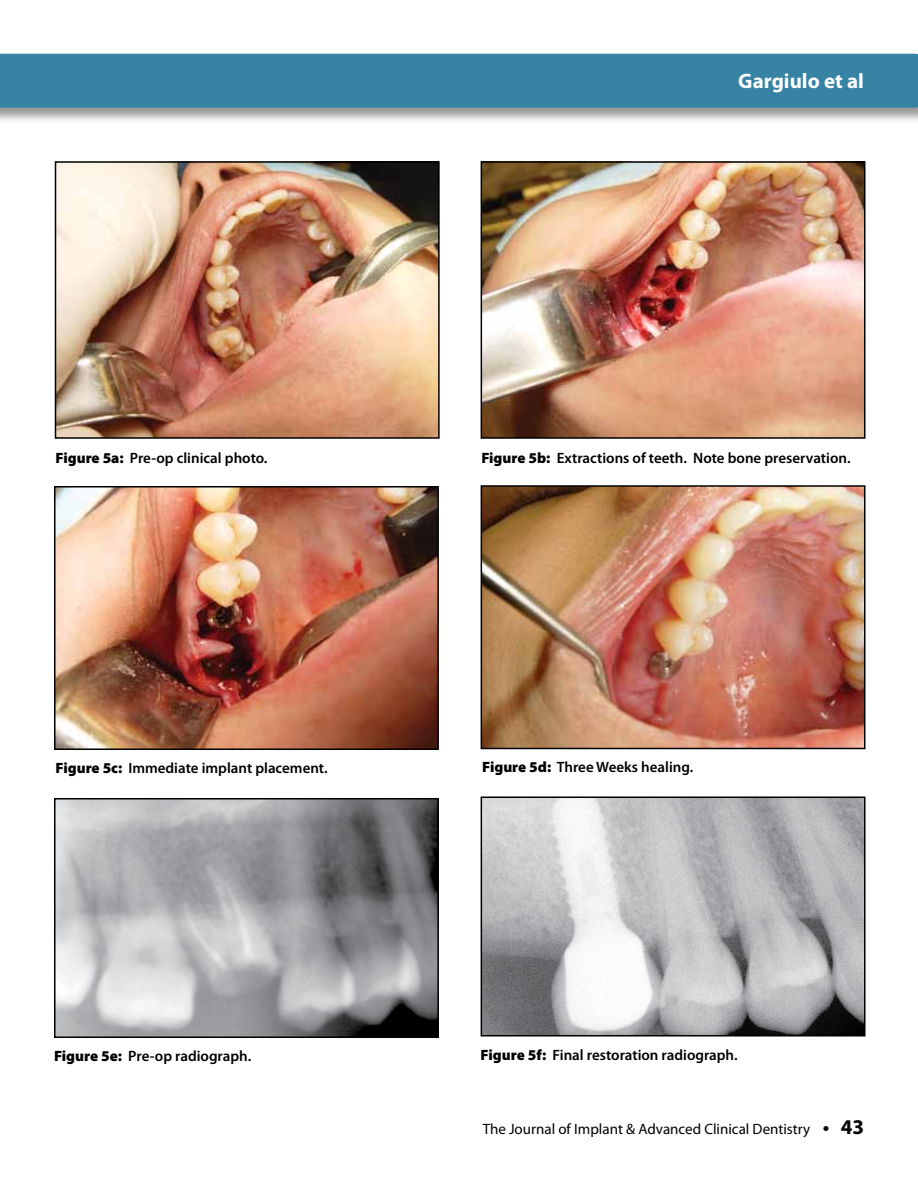
<style>
.page{position:relative;width:918px;height:1188px;background:#fff}
.page>*{position:absolute;margin:0;border:0;box-sizing:border-box;transform-origin:0 0}
.t1{font:700 21px "Myriad Pro";color:#fff}
.t2{font:600 15px "Myriad Pro";color:#000}
.t3{font:15px "Myriad Pro";color:#000}
.s1{font-weight:900}
.s2{font-weight:600;font-size:21px}
.s3{font-weight:700;font-size:21px}
</style>
<div class="page">
<div style="left:0;top:54px;width:918px;height:70px;background:#000;opacity:.4"></div>
<div style="left:0;top:54px;width:918px;height:54px;background:#3683a4"></div>
<img style="left:58px;top:164px;width:379px;height:272px">
<div style="left:55px;top:161px;width:385px;height:278px;border:2px solid #000"></div>
<img style="left:484px;top:164px;width:379px;height:272px">
<div style="left:481px;top:161px;width:385px;height:278px;border:2px solid #000"></div>
<img style="left:484px;top:488px;width:379px;height:258px">
<div style="left:481px;top:485px;width:385px;height:264px;border:2px solid #000"></div>
<img style="left:57px;top:489px;width:379px;height:258px">
<div style="left:54px;top:486px;width:385px;height:264px;border:2px solid #000"></div>
<img style="left:57px;top:801px;width:379px;height:234px">
<div style="left:54px;top:798px;width:385px;height:240px;border:2px solid #000"></div>
<img style="left:484px;top:799px;width:379px;height:234px">
<div style="left:481px;top:796px;width:385px;height:240px;border:2px solid #000"></div>
<h1 class="t1" style="left:738px;top:69px;width:127px">Gargiulo et al</h1>
<p class="t2" style="left:56px;top:449px;width:213px"><span class="s1">Figure 5a:</span> Pre-op clinical photo.</p>
<p class="t2" style="left:481px;top:449px;width:371px"><span class="s1">Figure 5b:</span> Extractions of teeth. Note bone preservation.</p>
<p class="t2" style="left:56px;top:760px;width:274px"><span class="s1">Figure 5c:</span> Immediate implant placement.</p>
<p class="t2" style="left:482px;top:759px;width:213px"><span class="s1">Figure 5d:</span> Three Weeks healing.</p>
<p class="t2" style="left:54px;top:1048px;width:199px"><span class="s1">Figure 5e:</span> Pre-op radiograph.</p>
<p class="t2" style="left:481px;top:1046px;width:259px"><span class="s1">Figure 5f:</span> Final restoration radiograph.</p>
<p class="t3" style="left:483px;top:1121px;width:383px">The Journal of Implant &amp; Advanced Clinical Dentistry <span class="s2">•</span> <span class="s3">43</span></p>
</div>
